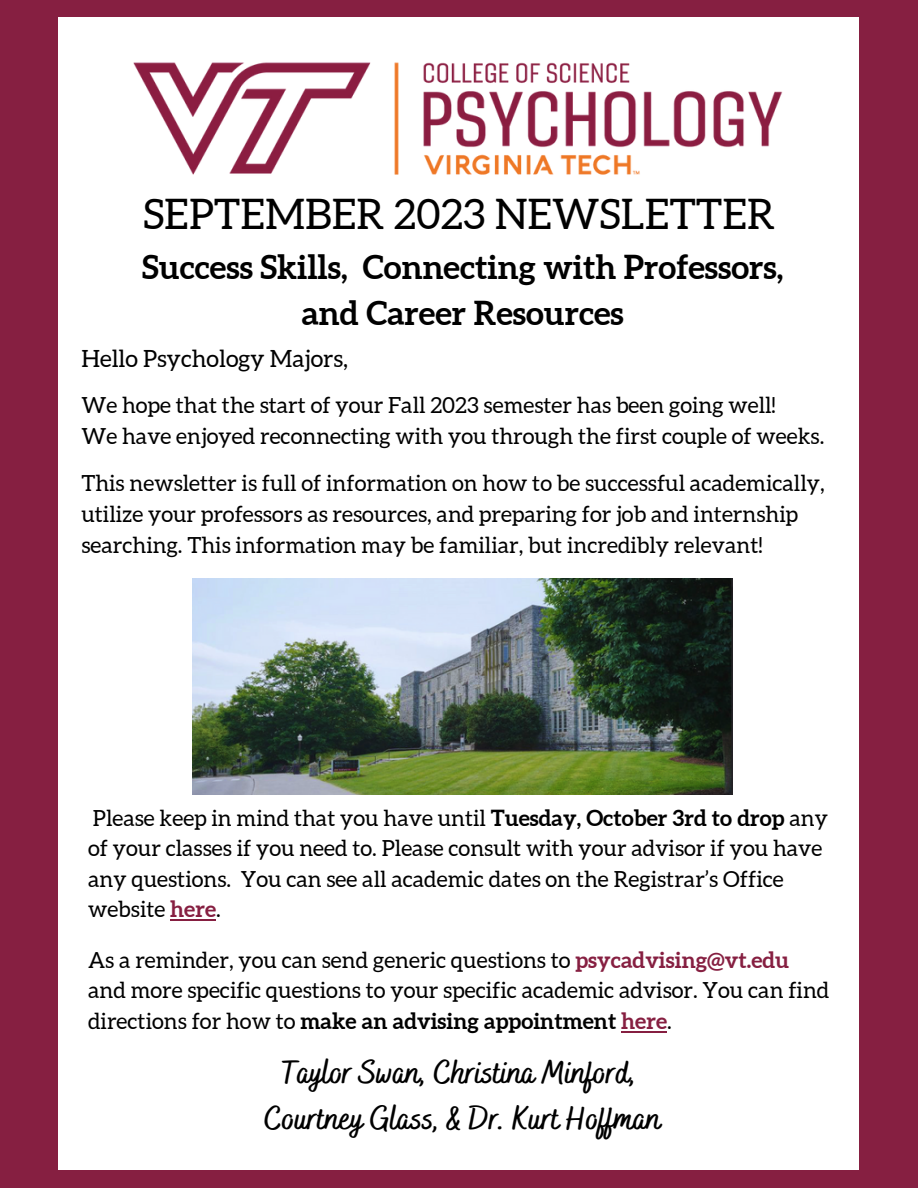
<style>
.page{position:relative;width:918px;height:1188px;background:#861f41}
.page>*{position:absolute;margin:0;border:0;box-sizing:border-box;transform-origin:0 0}
.t1{font:42px "Aleo";color:#000}
.t2{font:700 33.15px "Bakerie Smooth";color:#000}
.t3{font:700 33px/46.2px "Aleo";color:#000;text-align:center}
.t4{font:23.7px "Aleo";color:#000}
.t5{font:22.2px/30.3px "Aleo";color:#000}
.s1{font-weight:700}
.s2{font-weight:700;color:#861f41}
</style>
<div class="page">
<div style="left:59px;top:17px;width:800px;height:1153px;background:#fff"></div>
<img style="left:133px;top:62px;width:650px;height:113px">
<hr style="left:170px;top:919px;width:46px;height:2px;background:#861f41">
<hr style="left:621px;top:1031px;width:46px;height:2px;background:#861f41">
<img style="left:193px;top:579px;width:540px;height:216px">
<p class="t1" style="left:143px;top:191px;width:634px">SEPTEMBER 2023 NEWSLETTER</p>
<p class="t3" style="left:142px;top:244px;width:643px">Success Skills, Connecting with Professors, and Career Resources</p>
<p class="t4" style="left:81px;top:346px;width:268px">Hello Psychology Majors,</p>
<p class="t5" style="left:81px;top:390px;width:696px">We hope that the start of your Fall 2023 semester has been going well!</p>
<p class="t5" style="left:81px;top:421px;width:744px">We have enjoyed reconnecting with you through the first couple of weeks.</p>
<p class="t5" style="left:81px;top:468px;width:745px;line-height:31px">This newsletter is full of information on how to be successful academically, utilize your professors as resources, and preparing for job and internship searching. This information may be familiar, but incredibly relevant!</p>
<p class="t5" style="left:88px;top:803px;width:741px">Please keep in mind that you have until <span class="s1">Tuesday, October 3rd to drop</span> any of your classes if you need to. Please consult with your advisor if you have any questions. You can see all academic dates on the Registrar’s Office website <span class="s2">here</span>.</p>
<p class="t5" style="left:88px;top:945px;width:743px">As a reminder, you can send generic questions to <span class="s2">psycadvising@vt.edu </span>and more specific questions to your specific academic advisor. You can find directions for how to <span class="s1">make an advising appointment</span> <span class="s2">here</span>.</p>
<p class="t2" style="left:282px;top:1052px;width:357px">Taylor Swan, Christina Minford,</p>
<p class="t2" style="left:265px;top:1099px;width:398px">Courtney Glass, &amp; Dr. Kurt Hoffman</p>
</div>
